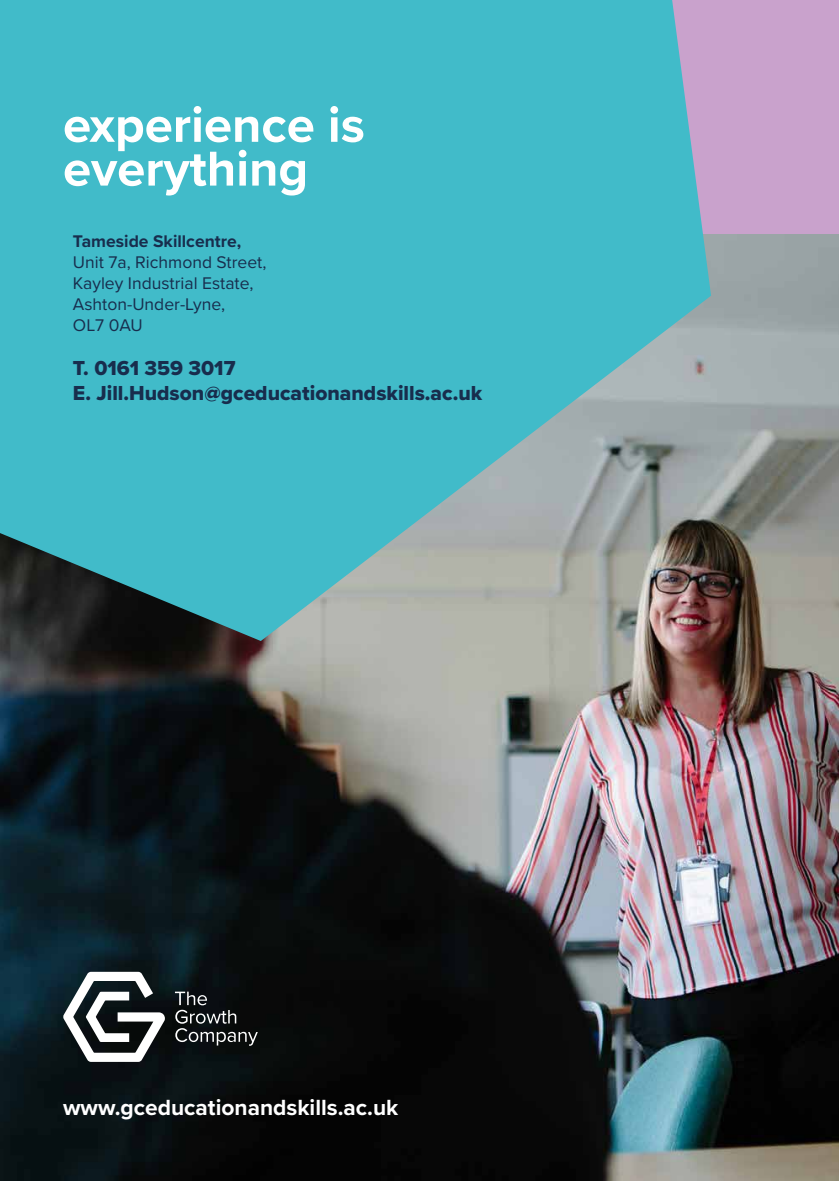
<style>
.page{position:relative;width:839px;height:1181px;background:#fff}
.page>*{position:absolute;margin:0;border:0;box-sizing:border-box;transform-origin:0 0}
.t1{font:700 50.75px/43.8px "Proxima Nova";color:#fff}
.t2{font:700 22.75px "Proxima Nova";color:#fff}
.t3{font:21px/25.2px "Proxima Nova Extrabld";color:#182d4d}
.t4{font:17.5px/21px "Proxima Nova";color:#182d4d}
.t5{font:700 17.5px "Proxima Nova";color:#182d4d}
</style>
<div class="page">
<div style="left:0;top:0;width:838px;height:1181px;background:#c9a2cc"></div>
<img style="left:0;top:234px;width:838px;height:947px">
<svg style="left:0;top:0;width:711px;height:641px;fill:#41bbc9"></svg>
<svg style="left:175px;top:991px;width:83px;height:54px"></svg>
<svg style="left:63px;top:972px;width:102px;height:90px"></svg>
<h1 class="t1" style="left:63px;top:102px;width:303px">experience is everything</h1>
<p class="t5" style="left:73px;top:228px;width:170px">Tameside Skillcentre,</p>
<p class="t4" style="left:73px;top:251px;width:195px">Unit 7a, Richmond Street,<br>Kayley Industrial Estate,<br>Ashton-Under-Lyne,<br>OL7 0AU</p>
<p class="t3" style="left:73px;top:355px;width:411px">T. 0161 359 3017<br>E. Jill.Hudson@gceducationandskills.ac.uk</p>
<h2 class="t2" style="left:63px;top:1090px;width:337px">www.gceducationandskills.ac.uk</h2>
</div>
